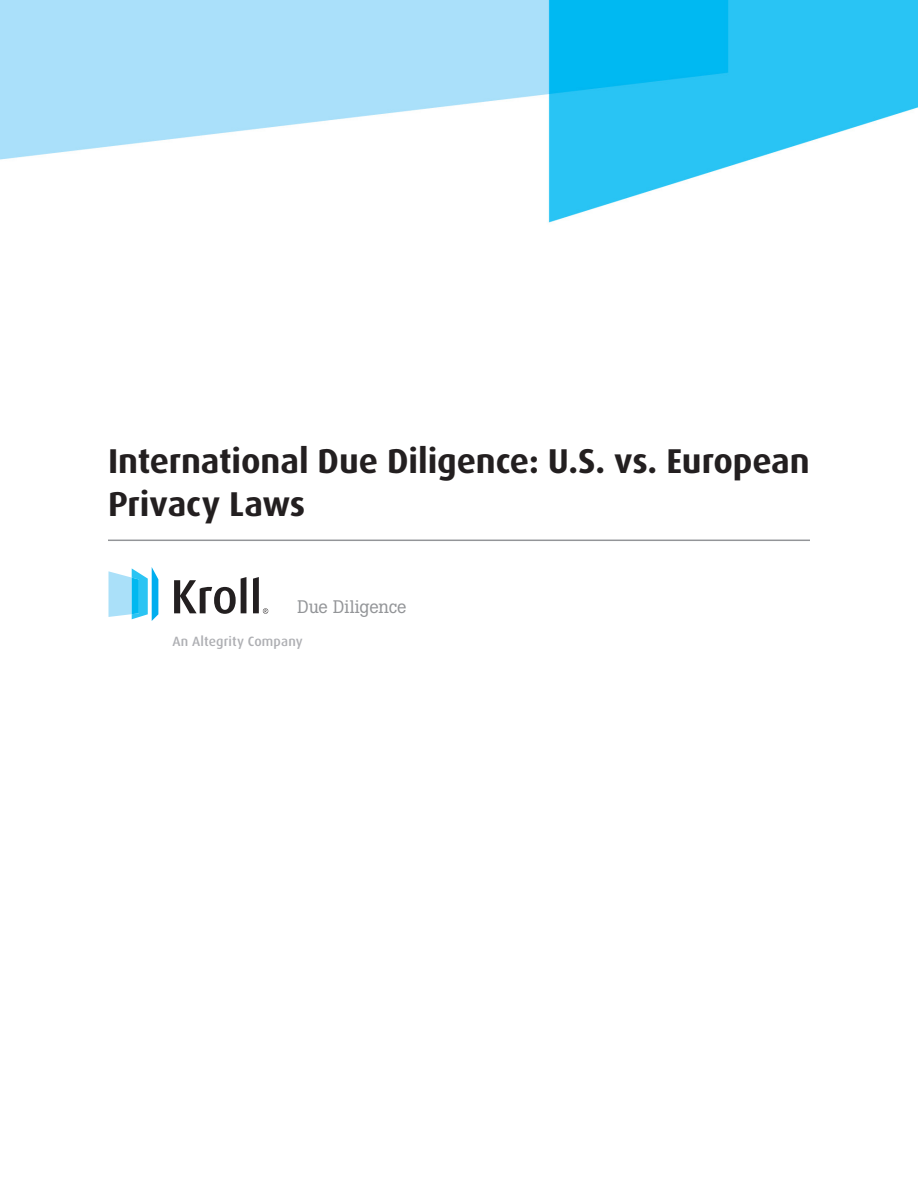
<style>
.page{position:relative;width:918px;height:1188px;background:#fff}
.page>*{position:absolute;margin:0;border:0;box-sizing:border-box;transform-origin:0 0}
.Page_Title_30pt{font:700 34.5px/43.5px "Dax OT";letter-spacing:-.005em;color:#231f20}
.Page_Title_30pt-2{font:18px "Boton";color:#939598}
.Body_Text{font:500 13.5px "Dax OT";letter-spacing:.015em;color:#aeafb3}
</style>
<div class="page">
<img style="left:0;top:0;width:918px;height:223px">
<hr style="left:108px;top:540px;width:702px;height:1px;background:#939598">
<svg style="left:108px;top:567px;width:50px;height:54px"></svg>
<svg style="left:174px;top:577px;width:94px;height:37px"></svg>
<p class="Page_Title_30pt" style="left:108px;top:439px;width:703px">International Due Diligence: U.S. vs. European<br>Privacy Laws</p>
<p class="Page_Title_30pt-2" style="left:297px;top:596px;width:111px">Due Diligence</p>
<p class="Body_Text" style="left:172px;top:632px;width:132px">An Altegrity Company</p>
</div>
